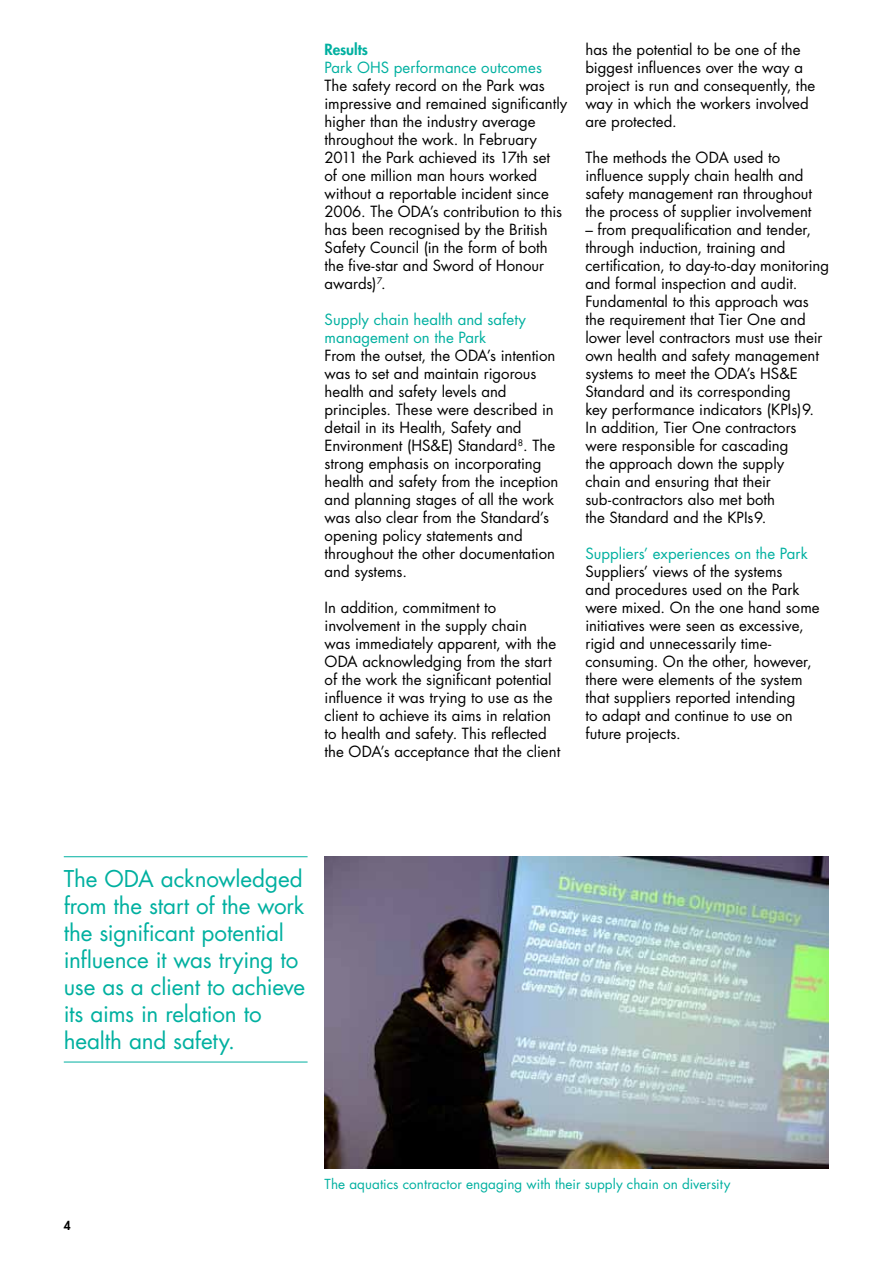
<style>
.page{position:relative;width:893px;height:1263px;background:#fff}
.page>*{position:absolute;margin:0;border:0;box-sizing:border-box;transform-origin:0 0}
.t1{font:22.5px/27px "Futura Std";letter-spacing:-.01em;color:#00b0a0}
.Body_copy{font:15px/18px "Futura Std";color:#000}
.Heading_three{font:15px/18px "Futura Std";color:#00b0a0}
.Heading_two{font:800 15px "Futura Std";letter-spacing:-.005em;color:#00b0a0}
.t2{font:13.5px "Futura Std";letter-spacing:.005em;color:#00b0a0}
.t3{font:800 12px "Futura Std";color:#000}
</style>
<div class="page">
<img style="left:325px;top:856px;width:504px;height:313px">
<hr style="left:64px;top:856px;width:244px;height:1px;background:#00b0a0">
<hr style="left:64px;top:1062px;width:244px;height:1px;background:#00b0a0">
<p class="Heading_two" style="left:325px;top:40px;width:45px">Results</p>
<p class="Heading_three" style="left:325px;top:59px;width:219px">Park OHS performance outcomes</p>
<p class="Body_copy" style="left:325px;top:77px;width:244px">The safety record on the Park was impressive and remained significantly higher than the industry average throughout the work. In February<br>2011 the Park achieved its 17th set<br>of one million man hours worked without a reportable incident since<br>2006. The ODA’s contribution to this has been recognised by the British<br>Safety Council (in the form of both the five-star and Sword of Honour awards)<sup>7</sup>.</p>
<p class="Heading_three" style="left:325px;top:311px;width:203px">Supply chain health and safety management on the Park</p>
<p class="Body_copy" style="left:325px;top:347px;width:235px">From the outset, the ODA’s intention was to set and maintain rigorous health and safety levels and principles. These were described in detail in its Health, Safety and<br>Environment (HS&amp;E) Standard<sup>8</sup>. The strong emphasis on incorporating health and safety from the inception and planning stages of all the work was also clear from the Standard’s opening policy statements and throughout the other documentation and systems.</p>
<p class="Body_copy" style="left:325px;top:599px;width:237px">In addition, commitment to involvement in the supply chain<br>was immediately apparent, with the ODA acknowledging from the start of the work the significant potential influence it was trying to use as the client to achieve its aims in relation to health and safety. This reflected the ODA’s acceptance that the client</p>
<p class="Body_copy" style="left:585px;top:41px;width:231px">has the potential to be one of the biggest influences over the way a project is run and consequently, the way in which the workers involved are protected.</p>
<p class="Body_copy" style="left:585px;top:149px;width:228px">The methods the ODA used to influence supply chain health and safety management ran throughout the process of supplier involvement</p>
<p class="Body_copy" style="left:585px;top:221px;width:245px">– from prequalification and tender, through induction, training and certification, to day-to-day monitoring and formal inspection and audit.<br>Fundamental to this approach was the requirement that Tier One and lower level contractors must use their own health and safety management systems to meet the ODA’s HS&amp;E Standard and its corresponding<br>key performance indicators (KPIs)9.<br>In addition, Tier One contractors were responsible for cascading<br>the approach down the supply<br>chain and ensuring that their sub-contractors also met both<br>the Standard and the KPIs9.</p>
<p class="Heading_three" style="left:585px;top:545px;width:224px">Suppliers’ experiences on the Park</p>
<p class="Body_copy" style="left:585px;top:563px;width:236px">Suppliers’ views of the systems<br>and procedures used on the Park were mixed. On the one hand some initiatives were seen as excessive, rigid and unnecessarily time&shy;consuming. On the other, however, there were elements of the system that suppliers reported intending<br>to adapt and continue to use on future projects.</p>
<h1 class="t1" style="left:64px;top:865px;width:243px">The ODA acknowledged from the start of the work the significant potential influence it was trying to use as a client to achieve its aims in relation to health and safety.</h1>
<p class="t3" style="left:64px;top:1218px;width:8px">4</p>
<p class="t2" style="left:325px;top:1175px;width:407px">The aquatics contractor engaging with their supply chain on diversity</p>
</div>
